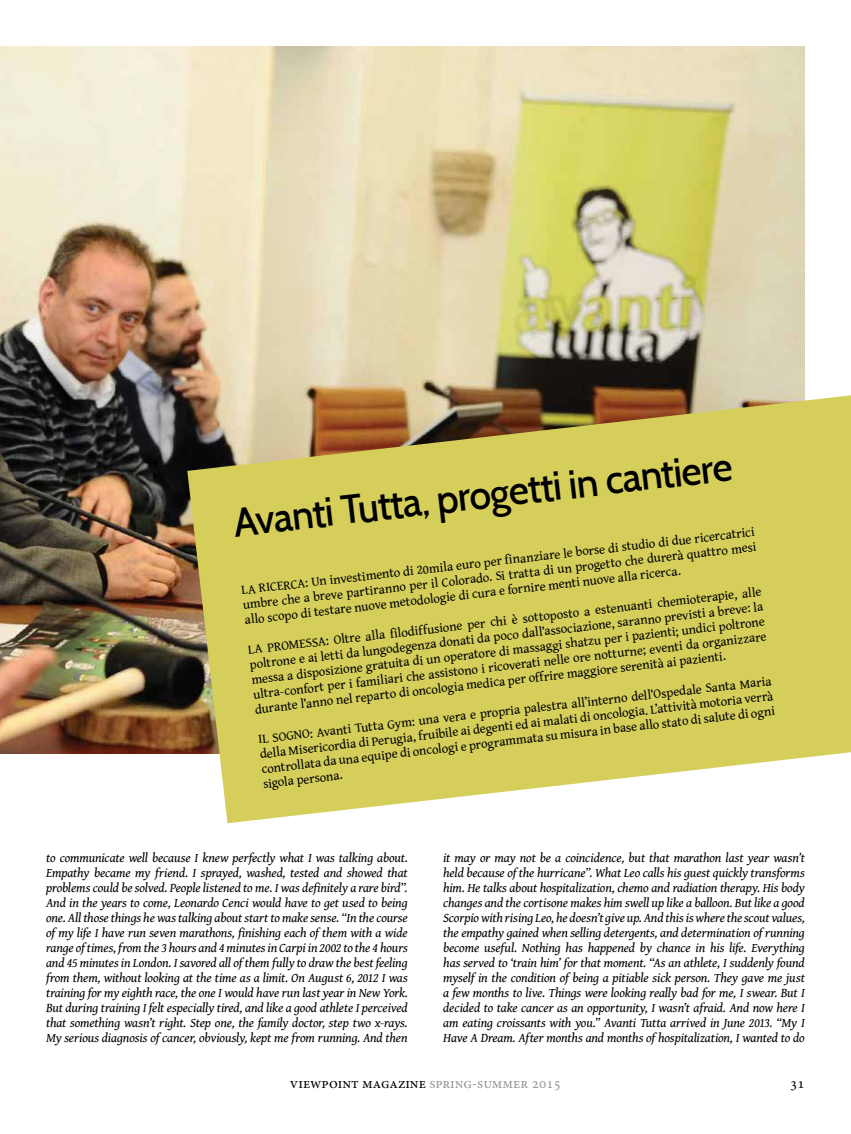
<style>
.page{position:relative;width:851px;height:1134px;background:#fff}
.page>*{position:absolute;margin:0;border:0;box-sizing:border-box;transform-origin:0 0}
.t1{font:500 40.38px "Cabin";color:#000}
.t2{font:15px "Minion Pro";color:#000}
.t3{font:italic 13.12px/15px "Gentium Book Basic";letter-spacing:-.01em;color:#000;text-align:justify}
.t4{font:13.12px/15px "Gentium Book Basic";color:#000;text-align:justify}
.s1{color:#939598}
</style>
<div class="page">
<img style="left:0;top:46px;width:804px;height:707px">
<svg style="left:187px;top:395px;width:663px;height:428px;background:#d1c867"></svg>
<h1 class="t1" style="left:231px;top:496px;width:503px;rotate:-6deg">Avanti Tutta, progetti in cantiere</h1>
<p class="t4" style="left:240px;top:580px;width:518px;rotate:-6deg">LA RICERCA: Un investimento di 20mila euro per fi nanziare le borse di studio di due ricercatrici umbre che a breve partiranno per il Colorado. Si tratta di un progetto che durerà quattro mesi allo scopo di testare nuove metodologie di cura e fornire menti nuove alla ricerca.</p>
<p class="t4" style="left:247px;top:640px;width:518px;rotate:-6deg">LA PROMESSA: Oltre alla fi lodiffusione per chi è sottoposto a estenuanti chemioterapie, alle poltrone e ai letti da lungodegenza donati da poco dall’associazione, saranno previsti a breve: la messa a disposizione gratuita di un operatore di massaggi shatzu per i pazienti; undici poltrone ultra-confort per i familiari che assistono i ricoverati nelle ore notturne; eventi da organizzare durante l’anno nel reparto di oncologia medica per offrire maggiore serenità ai pazienti.</p>
<p class="t4" style="left:257px;top:729px;width:518px;rotate:-6deg">IL SOGNO: Avanti Tutta Gym: una vera e propria palestra all’interno dell’Ospedale Santa Maria della Misericordia di Perugia, fruibile ai degenti ed ai malati di oncologia. L’attività motoria verrà controllata da una equipe di oncologi e programmata su misura in base allo stato di salute di ogni</p>
<p class="t4" style="left:262px;top:776px;width:81px;rotate:-6deg">sigola persona.</p>
<p class="t3" style="left:46px;top:850px;width:363px">to communicate well because I knew perfectly what I was talking about.<br>Empathy became my friend. I sprayed, washed, tested and showed that problems could be solved. People listened to me. I was definitely a rare bird”.<br>And in the years to come, Leonardo Cenci would have to get used to being one. All those things he was talking about start to make sense. “In the course of my life I have run seven marathons, finishing each of them with a wide range of times, from the 3 hours and 4 minutes in Carpi in 2002 to the 4 hours and 45 minutes in London. I savored all of them fully to draw the best feeling from them, without looking at the time as a limit. On August 6, 2012 I was training for my eighth race, the one I would have run last year in New York.<br>But during training I felt especially tired, and like a good athlete I perceived that something wasn’t right. Step one, the family doctor, step two x-rays.<br>My serious diagnosis of cancer, obviously, kept me from running. And then</p>
<p class="t3" style="left:443px;top:850px;width:363px">it may or may not be a coincidence, but that marathon last year wasn’t held because of the hurricane”. What Leo calls his guest quickly transforms him. He talks about hospitalization, chemo and radiation therapy. His body changes and the cortisone makes him swell up like a balloon. But like a good Scorpio with rising Leo, he doesn’t give up. And this is where the scout values, the empathy gained when selling detergents, and determination of running become useful. Nothing has happened by chance in his life. Everything has served to ‘train him’ for that moment. “As an athlete, I suddenly found myself in the condition of being a pitiable sick person. They gave me just a few months to live. Things were looking really bad for me, I swear. But I decided to take cancer as an opportunity, I wasn’t afraid. And now here I am eating croissants with you.” Avanti Tutta arrived in June 2013. “My I Have A Dream. After months and months of hospitalization, I wanted to do</p>
<p class="t2" style="left:290px;top:1073px;width:272px">viewpoint magazine <span class="s1">spring-summer 2015</span></p>
<p class="t2" style="left:790px;top:1073px;width:16px">31</p>
</div>
